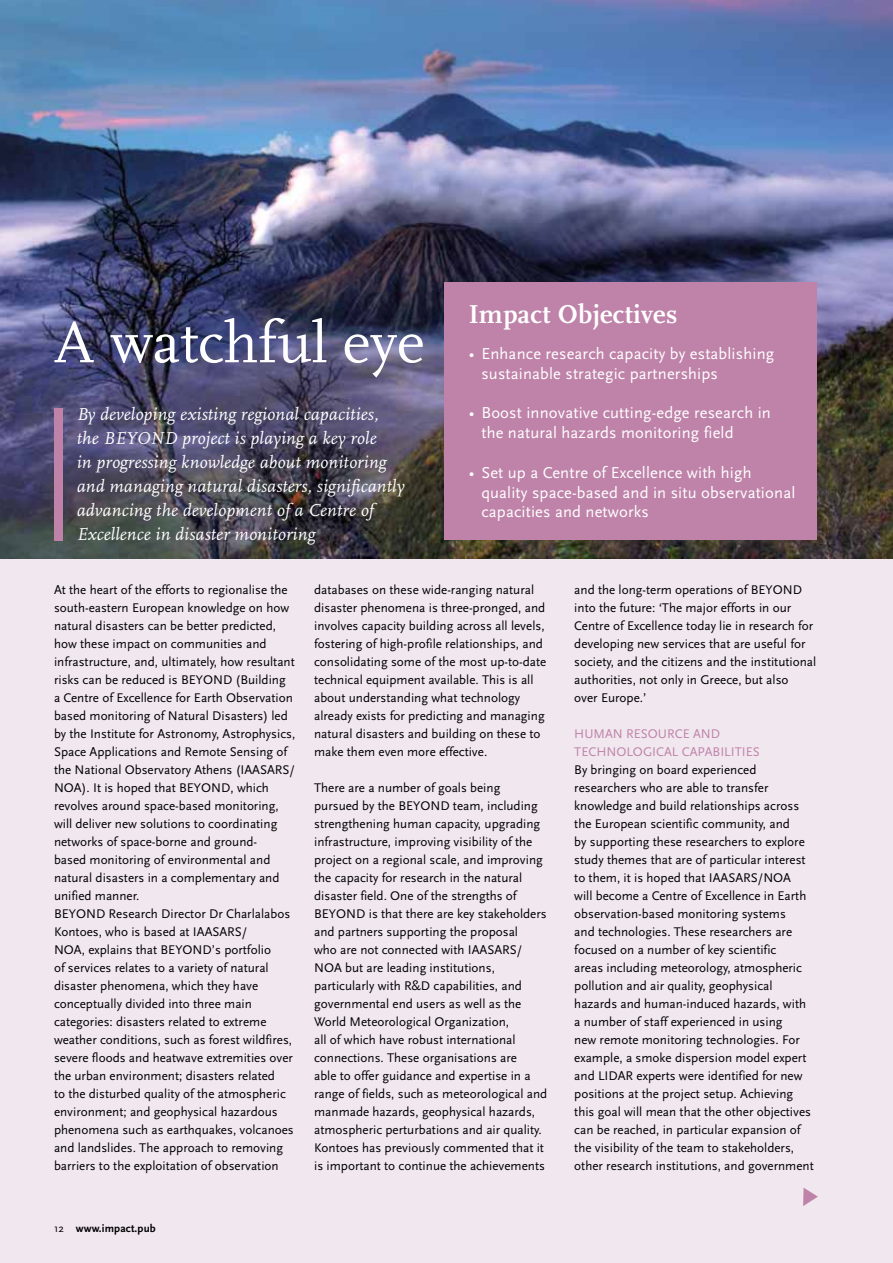
<style>
.page{position:relative;width:893px;height:1263px;background:#fff}
.page>*{position:absolute;margin:0;border:0;box-sizing:border-box;transform-origin:0 0}
.t1{font:60px "Scala";color:#fff}
.t2{font:700 27px "Scala";letter-spacing:.01em;color:#fff}
.t3{font:italic 18px/24px "Scala";letter-spacing:.01em;color:#fff}
.t4{font:16.5px/19.8px "Scala Sans";letter-spacing:.01em;color:#fff}
.t5{font:13.2px/18px "Scala Sans";color:#000}
.t6{font:13.2px/18px "Scala Sans";color:#bf83a9}
.t7{font:700 11.25px "Scala Sans";letter-spacing:.01em;color:#000}
.s1{font-weight:400}
</style>
<div class="page">
<div style="left:0;top:549px;width:893px;height:714px;background:#f1e7ef"></div>
<img style="left:0;top:0;width:893px;height:558px">
<div style="left:54px;top:408px;width:9px;height:132px;background:#bf83a9"></div>
<div style="left:444px;top:282px;width:372px;height:258px;background:#bf83a9"></div>
<svg style="left:803px;top:1188px;width:15px;height:18px"></svg>
<h2 class="t2" style="left:469px;top:299px;width:210px">Impact Objectives</h2>
<p class="t4" style="left:481px;top:344px;width:294px;text-indent:-13px">• Enhance research capacity by establishing sustainable strategic partnerships</p>
<p class="t4" style="left:481px;top:403px;width:291px;text-indent:-13px">• Boost innovative cutting-edge research in the natural hazards monitoring field</p>
<p class="t4" style="left:481px;top:463px;width:315px;text-indent:-13px">• Set up a Centre of Excellence with high quality space-based and in situ observational capacities and networks</p>
<h1 class="t1" style="left:54px;top:310px;width:372px">A watchful eye</h1>
<p class="t3" style="left:77px;top:403px;width:329px">By developing existing regional capacities, the BEYOND project is playing a key role<br>in progressing knowledge about monitoring and managing natural disasters, significantly advancing the development of a Centre of Excellence in disaster monitoring</p>
<p class="t5" style="left:54px;top:581px;width:243px">At the heart of the efforts to regionalise the south-eastern European knowledge on how natural disasters can be better predicted, how these impact on communities and infrastructure, and, ultimately, how resultant risks can be reduced is BEYOND (Building<br>a Centre of Excellence for Earth Observation based monitoring of Natural Disasters) led by the Institute for Astronomy, Astrophysics, Space Applications and Remote Sensing of the National Observatory Athens (IAASARS/ NOA). It is hoped that BEYOND, which revolves around space-based monitoring, will deliver new solutions to coordinating networks of space-borne and ground-<br>based monitoring of environmental and natural disasters in a complementary and unified manner.<br>BEYOND Research Director Dr Charlalabos Kontoes, who is based at IAASARS/<br>NOA, explains that BEYOND’s portfolio<br>of services relates to a variety of natural disaster phenomena, which they have conceptually divided into three main categories: disasters related to extreme weather conditions, such as forest wildfires, severe floods and heatwave extremities over the urban environment; disasters related<br>to the disturbed quality of the atmospheric environment; and geophysical hazardous phenomena such as earthquakes, volcanoes and landslides. The approach to removing barriers to the exploitation of observation</p>
<p class="t5" style="left:314px;top:581px;width:234px">databases on these wide-ranging natural disaster phenomena is three-pronged, and involves capacity building across all levels, fostering of high-profile relationships, and consolidating some of the most up-to-date technical equipment available. This is all about understanding what technology already exists for predicting and managing natural disasters and building on these to make them even more effective.</p>
<p class="t5" style="left:574px;top:581px;width:243px">and the long-term operations of BEYOND into the future: ‘The major efforts in our Centre of Excellence today lie in research for developing new services that are useful for society, and the citizens and the institutional authorities, not only in Greece, but also<br>over Europe.’</p>
<p class="t6" style="left:574px;top:725px;width:187px">HUMAN RESOURCE AND<br>TECHNOLOGICAL CAPABILITIES</p>
<p class="t5" style="left:574px;top:761px;width:241px">By bringing on board experienced researchers who are able to transfer knowledge and build relationships across the European scientific community, and<br>by supporting these researchers to explore study themes that are of particular interest to them, it is hoped that IAASARS/NOA<br>will become a Centre of Excellence in Earth observation-based monitoring systems<br>and technologies. These researchers are focused on a number of key scientific<br>areas including meteorology, atmospheric pollution and air quality, geophysical hazards and human-induced hazards, with a number of staff experienced in using<br>new remote monitoring technologies. For example, a smoke dispersion model expert and LIDAR experts were identified for new positions at the project setup. Achieving this goal will mean that the other objectives can be reached, in particular expansion of the visibility of the team to stakeholders, other research institutions, and government</p>
<p class="t5" style="left:314px;top:779px;width:235px">There are a number of goals being pursued by the BEYOND team, including strengthening human capacity, upgrading infrastructure, improving visibility of the project on a regional scale, and improving the capacity for research in the natural disaster field. One of the strengths of BEYOND is that there are key stakeholders and partners supporting the proposal<br>who are not connected with IAASARS/ NOA but are leading institutions, particularly with R&amp;D capabilities, and governmental end users as well as the World Meteorological Organization,<br>all of which have robust international connections. These organisations are<br>able to offer guidance and expertise in a range of fields, such as meteorological and manmade hazards, geophysical hazards, atmospheric perturbations and air quality.<br>Kontoes has previously commented that it is important to continue the achievements</p>
<p class="t7" style="left:54px;top:1222px;width:103px"><span class="s1">12</span> www.impact.pub</p>
</div>
